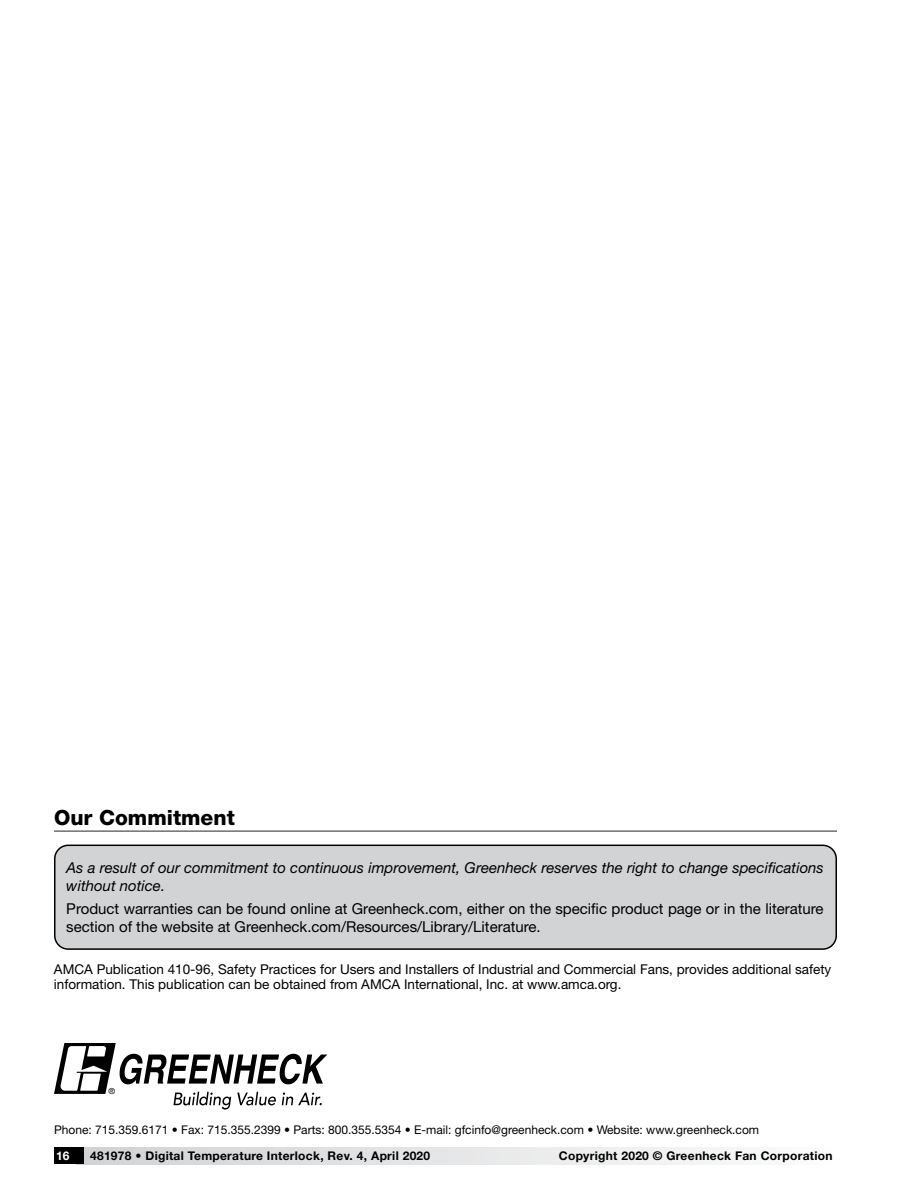
<style>
.page{position:relative;width:918px;height:1188px;background:#fff}
.page>*{position:absolute;margin:0;border:0;box-sizing:border-box;transform-origin:0 0}
.t1{font:800 21px "Helvetica Neue LT Std";color:#000}
.t2{font:15px/18px "Helvetica Neue LT Std";color:#000}
.t3{font:italic 15px/18px "Helvetica Neue LT Std";color:#000}
.t4{font:13.5px/15px "Helvetica Neue LT Std";color:#000}
.t5{font:12px "Helvetica Neue LT Std";color:#000}
.t6{font:700 12px "Helvetica Neue LT Std";letter-spacing:.025em;color:#000}
.t7{font:700 12px "Helvetica Neue LT Std";color:#fff}
.t8{font:8.25px "Helvetica";color:#000}
</style>
<div class="page">
<div style="left:77px;top:1148px;width:760px;height:16px;background:linear-gradient(to right,#d1d2d4,#fcfcfc)"></div>
<div style="left:54px;top:1148px;width:30px;height:16px;background:#000"></div>
<div style="left:55px;top:845px;width:781px;height:104px;background:#d1d3d4;border-radius:13px"></div>
<div style="left:54px;top:845px;width:783px;height:105px;border:2px solid #000;border-radius:13px"></div>
<svg style="left:54px;top:1043px;width:273px;height:67px"></svg>
<hr style="left:54px;top:830px;width:783px;height:2px;background:#6d6e71">
<h1 class="t1" style="left:54px;top:805px;width:182px">Our Commitment</h1>
<p class="t3" style="left:66px;top:858px;width:759px">As a result of our commitment to continuous improvement, Greenheck reserves the right to change specifications without notice.</p>
<p class="t2" style="left:66px;top:900px;width:759px">Product warranties can be found online at Greenheck.com, either on the specific product page or in the literature section of the website at Greenheck.com/Resources/Library/Literature.</p>
<p class="t4" style="left:54px;top:962px;width:779px">AMCA Publication 410-96, Safety Practices for Users and Installers of Industrial and Commercial Fans, provides additional safety information. This publication can be obtained from AMCA International, Inc. at www.amca.org.</p>
<p class="t8" style="left:109px;top:1086px;width:8px">®</p>
<p class="t5" style="left:54px;top:1123px;width:707px">Phone: 715.359.6171 • Fax: 715.355.2399 • Parts: 800.355.5354 • E-mail: gfcinfo@greenheck.com • Website: www.greenheck.com</p>
<p class="t7" style="left:56px;top:1148px;width:15px">16</p>
<p class="t6" style="left:90px;top:1148px;width:342px">481978 • Digital Temperature Interlock, Rev. 4, April 2020</p>
<p class="t6" style="left:559px;top:1148px;width:275px">Copyright 2020 © Greenheck Fan Corporation</p>
</div>
